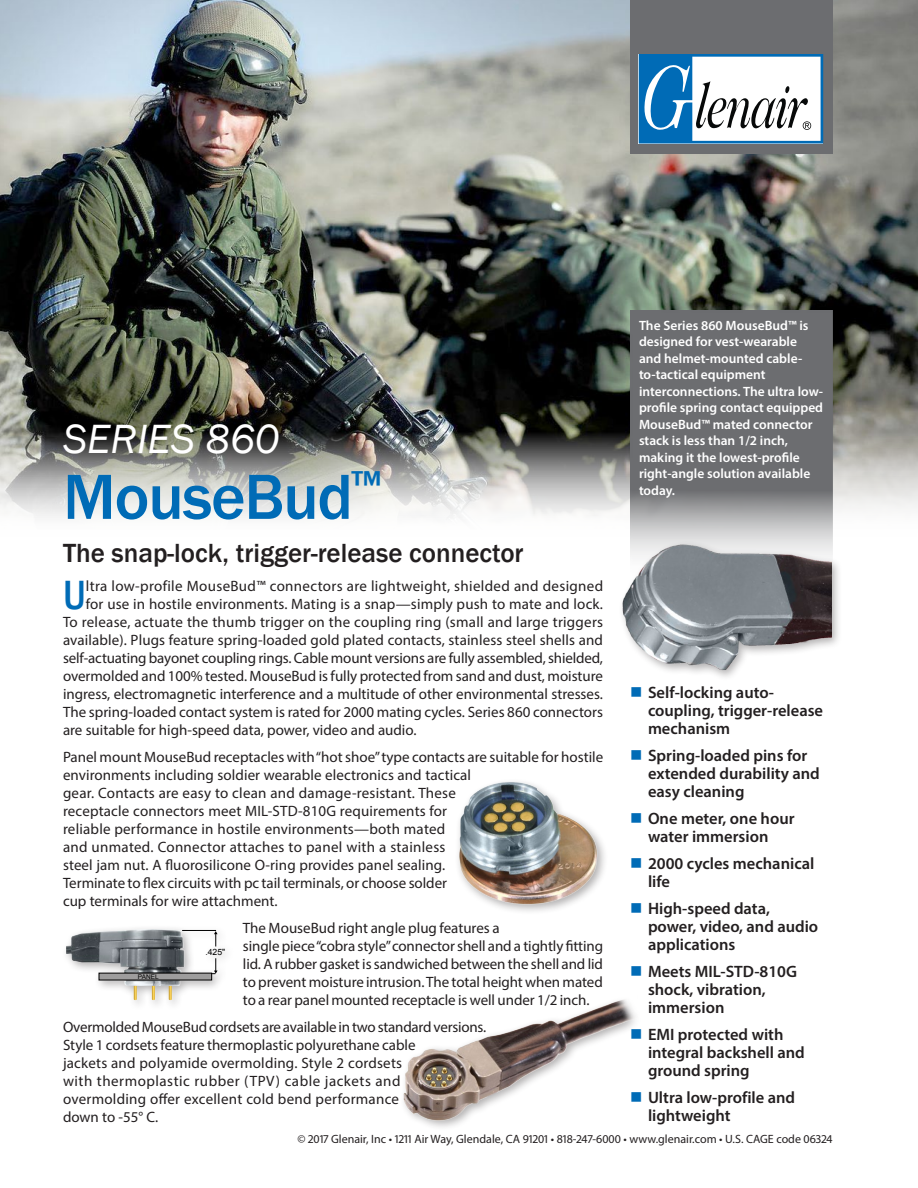
<style>
.page{position:relative;width:918px;height:1188px;background:#fff}
.page>*{position:absolute;margin:0;border:0;box-sizing:border-box;transform-origin:0 0}
.splash_blue_h{font:500 66px "Franklin Gothic";letter-spacing:-.02em;color:#006bb6}
.splash_series_head{font:italic 42px "Franklin Gothic";color:#fff}
.body_text_DC{font:500 condensed 42px "Franklin Gothic";color:#006bb6}
.splash_hb_small{font:500 27px "Franklin Gothic";color:#231f20}
.t1{font:600 16.5px/18px "Myriad Pro";color:#231f20}
.body_text{font:15px/18px "Myriad Pro";color:#231f20}
.body_text_DC-2{font:15px "Myriad Pro";color:#231f20}
.body_text_DC-3{font:15px "Myriad Pro";letter-spacing:.02em;color:#231f20}
.cap_left{font:600 13.5px/16.5px "Myriad Pro";color:#fff}
.t2{font:12px "Myriad Pro";color:#231f20}
.t3{font:8.7px "Arial";color:#000}
.t4{font:6.45px "Arial";color:#000}
</style>
<div class="page">
<img style="left:0;top:0;width:918px;height:540px">
<div style="left:454px;top:778px;width:154px;height:137px;background:#231f20;opacity:.35"></div>
<img style="left:454px;top:780px;width:146px;height:128px">
<div style="left:62px;top:925px;width:173px;height:86px;background:#231f20;opacity:.35"></div>
<svg style="left:152px;top:986px;width:3px;height:14px"></svg>
<svg style="left:169px;top:986px;width:3px;height:14px"></svg>
<svg style="left:134px;top:986px;width:3px;height:14px"></svg>
<img style="left:67px;top:929px;width:145px;height:57px">
<div style="left:99px;top:973px;width:113px;height:7px;background:#9e9d9d"></div>
<hr style="left:182px;top:930px;width:34px;height:1px;background:#000">
<svg style="left:214px;top:931px;width:4px;height:15px"></svg>
<svg style="left:212px;top:958px;width:6px;height:16px"></svg>
<img style="left:403px;top:999px;width:233px;height:128px">
<div style="left:630px;top:310px;width:202px;height:270px;background:#6c6d70"></div>
<div style="left:618px;top:540px;width:225px;height:141px;background:#231f20;opacity:.35"></div>
<img style="left:587px;top:478px;width:244px;height:203px">
<div style="left:630px;top:0;width:202px;height:154px;background:#6c6d70"></div>
<svg style="left:639px;top:54px;width:184px;height:89px;background:#a0c0d6"></svg>
<svg style="left:631px;top:1029px;width:5px;height:9px"></svg>
<svg style="left:631px;top:1092px;width:5px;height:9px"></svg>
<p class="splash_series_head" style="left:63px;top:412px;width:218px">SERIES 860</p>
<p class="splash_blue_h" style="left:63px;top:456px;width:320px">MouseBud<sup>™</sup></p>
<p class="splash_hb_small" style="left:63px;top:537px;width:462px">The snap-lock, trigger-release connector</p>
<p class="body_text_DC" style="left:63px;top:567px;width:24px">U</p>
<p class="body_text_DC-3" style="left:86px;top:577px;width:519px">ltra low-profile MouseBud™ connectors are lightweight, shielded and designed</p>
<p class="body_text_DC-2" style="left:86px;top:595px;width:519px">for use in hostile environments. Mating is a snap—simply push to mate and lock.</p>
<p class="body_text_DC-2" style="left:63px;top:613px;width:542px">To release, actuate the thumb trigger on the coupling ring (small and large triggers</p>
<p class="body_text_DC-2" style="left:63px;top:631px;width:542px">available). Plugs feature spring-loaded gold plated contacts, stainless steel shells and</p>
<p class="body_text_DC-2" style="left:63px;top:649px;width:542px">self-actuating bayonet coupling rings. Cable mount versions are fully assembled, shielded,</p>
<p class="body_text_DC-2" style="left:63px;top:667px;width:541px">overmolded and 100% tested. MouseBud is fully protected from sand and dust, moisture</p>
<p class="body_text_DC-2" style="left:63px;top:685px;width:541px">ingress, electromagnetic interference and a multitude of other environmental stresses.</p>
<p class="body_text_DC-2" style="left:63px;top:703px;width:541px">The spring-loaded contact system is rated for 2000 mating cycles. Series 860 connectors</p>
<p class="body_text_DC-2" style="left:63px;top:721px;width:355px">are suitable for high-speed data, power, video and audio.</p>
<p class="body_text" style="left:63px;top:748px;width:542px">Panel mount MouseBud receptacles with “hot shoe” type contacts are suitable for hostile environments including soldier wearable electronics and tactical<br>gear. Contacts are easy to clean and damage-resistant. These<br>receptacle connectors meet MIL-STD-810G requirements for<br>reliable performance in hostile environments—both mated<br>and unmated. Connector attaches to panel with a stainless<br>steel jam nut. A fluorosilicone O-ring provides panel sealing.<br>Terminate to flex circuits with pc tail terminals, or choose solder<br>cup terminals for wire attachment.</p>
<p class="body_text" style="left:243px;top:919px;width:362px">The MouseBud right angle plug features a<br>single piece “cobra style” connector shell and a tightly fitting lid. A rubber gasket is sandwiched between the shell and lid to prevent moisture intrusion. The total height when mated to a rear panel mounted receptacle is well under 1/2 inch.</p>
<p class="body_text" style="left:63px;top:1018px;width:425px">Overmolded MouseBud cordsets are available in two standard versions.<br>Style 1 cordsets feature thermoplastic polyurethane cable<br>jackets and polyamide overmolding. Style 2 cordsets<br>with thermoplastic rubber (TPV) cable jackets and overmolding offer excellent cold bend performance<br>down to -55° C.</p>
<p class="t3" style="left:205px;top:946px;width:21px">.425"</p>
<p class="t4" style="left:138px;top:972px;width:22px">PANEL</p>
<p class="cap_left" style="left:639px;top:317px;width:186px">The Series 860 MouseBud™ is designed for vest-wearable<br>and helmet-mounted cable&shy;to-tactical equipment interconnections. The ultra low&shy;profile spring contact equipped<br>MouseBud™ mated connector stack is less than 1/2 inch, making it the lowest-profile right-angle solution available today.</p>
<p class="t1" style="left:648px;top:683px;width:177px">Self-locking auto&shy;coupling, trigger-release mechanism</p>
<p class="t1" style="left:648px;top:746px;width:173px">Spring-loaded pins for extended durability and easy cleaning</p>
<p class="t1" style="left:648px;top:809px;width:148px">One meter, one hour water immersion</p>
<p class="t1" style="left:648px;top:854px;width:168px">2000 cycles mechanical life</p>
<p class="t1" style="left:648px;top:899px;width:172px">High-speed data, power, video, and audio applications</p>
<p class="t1" style="left:648px;top:962px;width:151px">Meets MIL-STD-810G shock, vibration, immersion</p>
<p class="t1" style="left:648px;top:1025px;width:158px">EMI protected with integral backshell and ground spring</p>
<p class="t1" style="left:648px;top:1088px;width:149px">Ultra low-profile and lightweight</p>
<p class="t2" style="left:298px;top:1132px;width:536px">© 2017 Glenair, Inc • 1211 Air Way, Glendale, CA 91201 • 818-247-6000 • www.glenair.com • U.S. CAGE code 06324</p>
</div>
